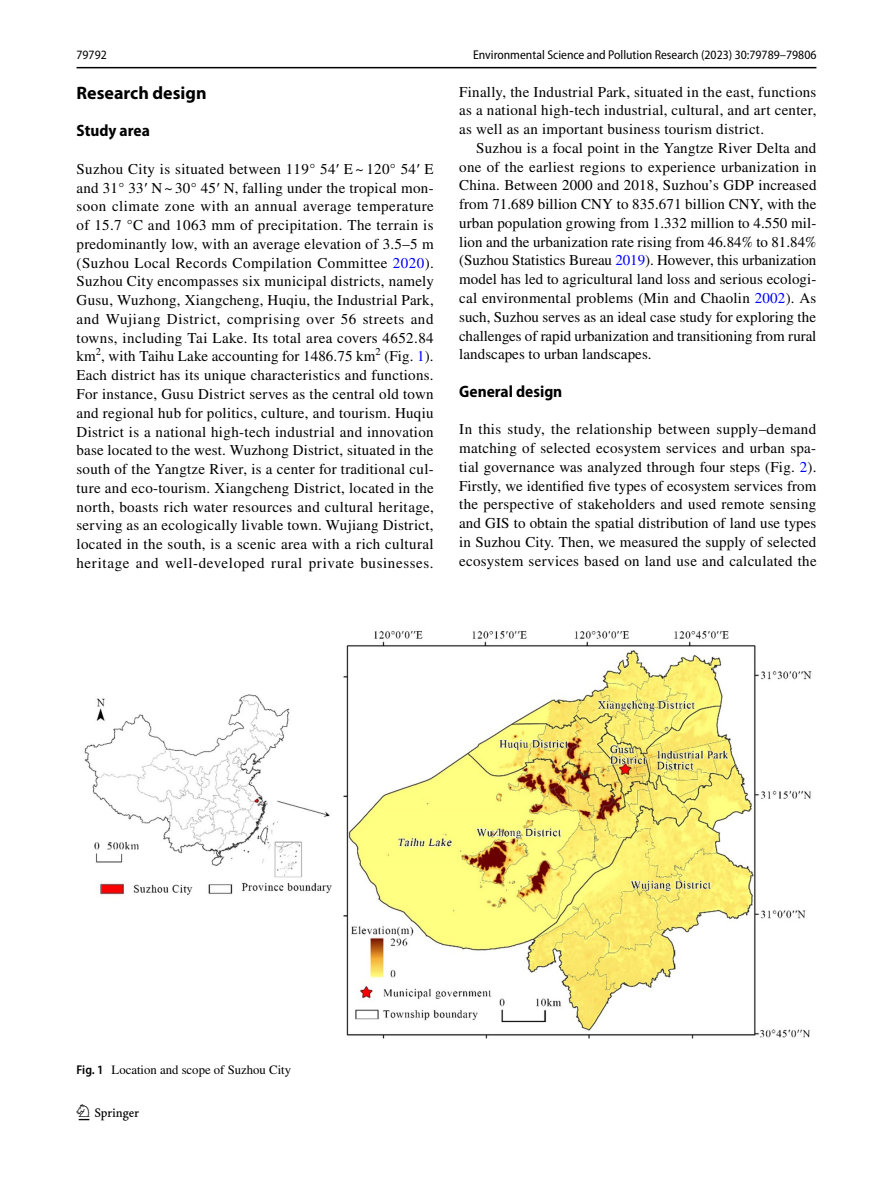
<style>
.page{position:relative;width:893px;height:1187px;background:#fff}
.page>*{position:absolute;margin:0;border:0;box-sizing:border-box;transform-origin:0 0}
.t1{font:22.5px "Springnew Regular 2";color:#000}
.t2{font:700 18px "Myriad Pro";color:#000}
.t3{font:700 semi-condensed 16.5px "Myriad Pro";color:#000}
.t4{font:15px/18.8px "STIX";letter-spacing:.02em;color:#000;text-align:justify}
.t5{font:semi-condensed 12.75px "Myriad Pro";color:#000}
.t6{font:12.75px "STIX";color:#000}
.s1{font-family:"Times New Roman"}
.s2{color:#00f}
.s3{font-family:"Myriad Pro";font-weight:600;font-stretch:semi-condensed}
</style>
<div class="page">
<hr style="left:77px;top:67px;width:739px;height:1px;background:#000">
<img style="left:84px;top:631px;width:728px;height:407px">
<p class="t5" style="left:77px;top:48px;width:32px">79792</p>
<p class="t5" style="left:473px;top:48px;width:345px">Environmental Science and Pollution Research (2023) 30:79789–79806</p>
<p class="t2" style="left:77px;top:81px;width:132px">Research design</p>
<p class="t3" style="left:77px;top:122px;width:75px">Study area</p>
<p class="t4" style="left:77px;top:160px;width:359px">Suzhou City is situated between 119° 54<span class="s1">′</span> E ~ 120° 54<span class="s1">′</span> E and 31° 33<span class="s1">′</span> N ~ 30° 45<span class="s1">′</span> N, falling under the tropical mon&shy;soon climate zone with an annual average temperature of 15.7 °C and 1063 mm of precipitation. The terrain is predominantly low, with an average elevation of 3.5–5 m (Suzhou Local Records Compilation Committee <span class="s2">2020</span>).<br>Suzhou City encompasses six municipal districts, namely Gusu, Wuzhong, Xiangcheng, Huqiu, the Industrial Park, and Wujiang District, comprising over 56 streets and towns, including Tai Lake. Its total area covers 4652.84 km<sup>2</sup>, with Taihu Lake accounting for 1486.75 km<sup>2</sup> (Fig. <span class="s2">1</span>).<br>Each district has its unique characteristics and functions.<br>For instance, Gusu District serves as the central old town and regional hub for politics, culture, and tourism. Huqiu District is a national high-tech industrial and innovation base located to the west. Wuzhong District, situated in the south of the Yangtze River, is a center for traditional cul&shy;ture and eco-tourism. Xiangcheng District, located in the north, boasts rich water resources and cultural heritage, serving as an ecologically livable town. Wujiang District, located in the south, is a scenic area with a rich cultural heritage and well-developed rural private businesses.</p>
<p class="t4" style="left:459px;top:83px;width:359px">Finally, the Industrial Park, situated in the east, functions as a national high-tech industrial, cultural, and art center, as well as an important business tourism district.</p>
<p class="t4" style="left:459px;top:139px;width:359px;text-indent:17px">Suzhou is a focal point in the Yangtze River Delta and one of the earliest regions to experience urbanization in China. Between 2000 and 2018, Suzhou’s GDP increased from 71.689 billion CNY to 835.671 billion CNY, with the urban population growing from 1.332 million to 4.550 mil&shy;lion and the urbanization rate rising from 46.84% to 81.84% (Suzhou Statistics Bureau <span class="s2">2019</span>). However, this urbanization model has led to agricultural land loss and serious ecologi&shy;cal environmental problems (Min and Chaolin <span class="s2">2002</span>). As such, Suzhou serves as an ideal case study for exploring the challenges of rapid urbanization and transitioning from rural landscapes to urban landscapes.</p>
<p class="t3" style="left:459px;top:382px;width:105px">General design</p>
<p class="t4" style="left:459px;top:421px;width:359px">In this study, the relationship between supply–demand matching of selected ecosystem services and urban spa&shy;tial governance was analyzed through four steps (Fig. <span class="s2">2</span>).<br>Firstly, we identified five types of ecosystem services from the perspective of stakeholders and used remote sensing and GIS to obtain the spatial distribution of land use types in Suzhou City. Then, we measured the supply of selected ecosystem services based on land use and calculated the</p>
<p class="t6" style="left:77px;top:1060px;width:216px"><span class="s3">Fig. 1</span> Location and scope of Suzhou City</p>
<h1 class="t1" style="left:79px;top:1104px;width:62px">1 3</h1>
</div>
